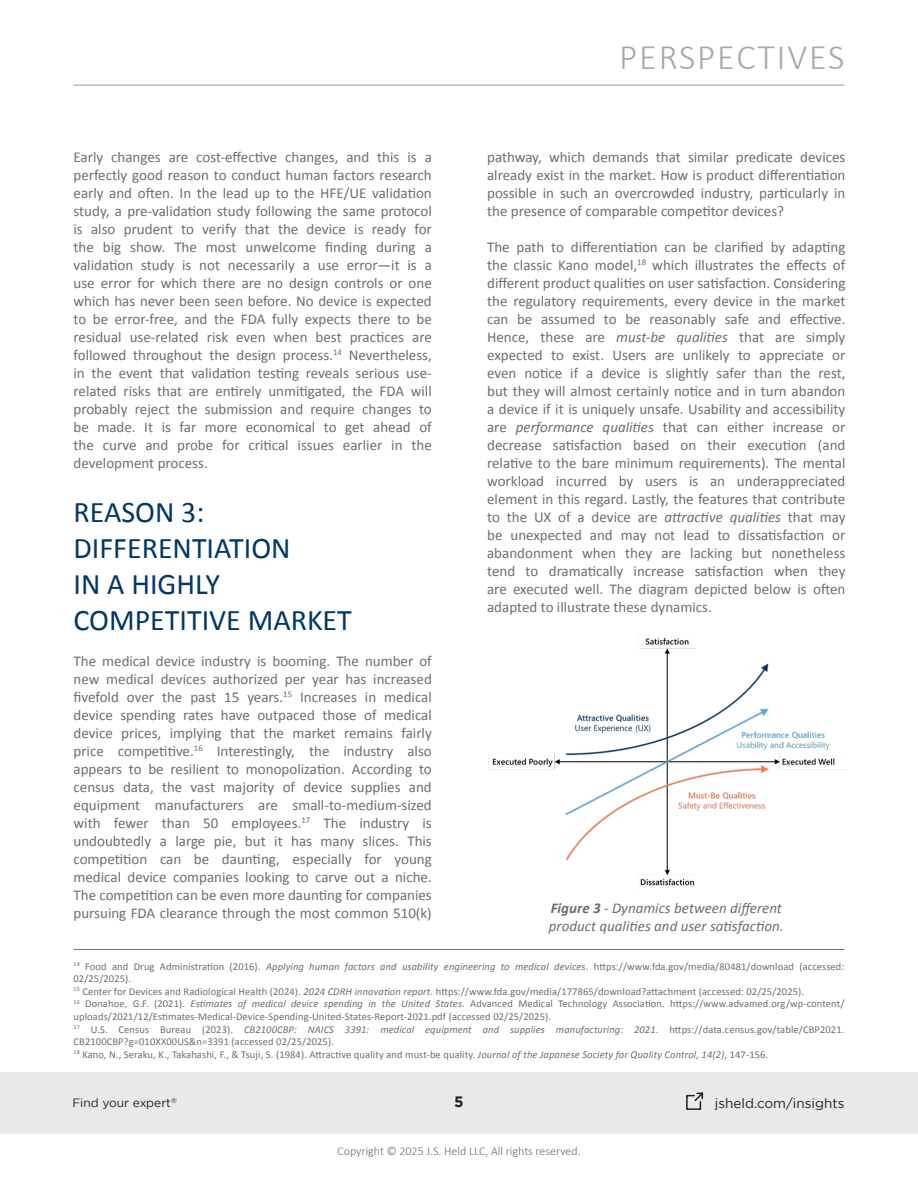
<style>
.page{position:relative;width:918px;height:1188px;background:#fff}
.page>*{position:absolute;margin:0;border:0;box-sizing:border-box;transform-origin:0 0}
.t1{font:300 36px "Calibri";letter-spacing:.05em;color:#a6a8aa}
.Main_Titles{font:30px/36px "Calibri";color:#003764}
.Text_Styles{font:15px/18px "Calibri";color:#6d6e70;text-align:justify}
.t2{font:italic 15px/18px "Calibri";color:#6d6e70}
.t3{font:700 15px "Gotham";color:#231f20}
.t4{font:13.5px "Gotham";color:#231f20}
.t5{font:300 12px "Calibri";color:#6d6e70}
.t6{font:12px "Gotham";color:#241f21}
.t7{font:10.5px/12.6px "Calibri";letter-spacing:.01em;color:#6d6e70}
.t8{font:7.05px "Gotham";color:#241f21}
.s1{font-style:italic}
.s2{font-weight:700}
</style>
<div class="page">
<div style="left:0;top:1072px;width:918px;height:62px;background:#e9e9e9"></div>
<hr style="left:74px;top:85px;width:770px;height:1px;background:#a6a8ab">
<svg style="left:686px;top:1092px;width:18px;height:18px"></svg>
<hr style="left:74px;top:949px;width:770px;height:1px;background:#6d6e70">
<img style="left:488px;top:638px;width:357px;height:248px">
<p class="Text_Styles" style="left:74px;top:147px;width:360px">Early changes are cost-effective changes, and this is a perfectly good reason to conduct human factors research early and often. In the lead up to the HFE/UE validation study, a pre-validation study following the same protocol is also prudent to verify that the device is ready for the big show. The most unwelcome finding during a validation study is not necessarily a use error—it is a use error for which there are no design controls or one which has never been seen before. No device is expected to be error-free, and the FDA fully expects there to be residual use-related risk even when best practices are followed throughout the design process.<sup>14</sup> Nevertheless, in the event that validation testing reveals serious use&shy;related risks that are entirely unmitigated, the FDA will probably reject the submission and require changes to be made. It is far more economical to get ahead of the curve and probe for critical issues earlier in the development process.</p>
<p class="Main_Titles" style="left:74px;top:493px;width:280px">REASON 3:<br>DIFFERENTIATION<br>IN A HIGHLY<br>COMPETITIVE MARKET</p>
<p class="Text_Styles" style="left:74px;top:651px;width:360px">The medical device industry is booming. The number of new medical devices authorized per year has increased fivefold over the past 15 years.<sup>15</sup> Increases in medical device spending rates have outpaced those of medical device prices, implying that the market remains fairly price competitive.<sup>16</sup> Interestingly, the industry also appears to be resilient to monopolization. According to census data, the vast majority of device supplies and equipment manufacturers are small-to-medium-sized with fewer than 50 employees.<sup>17</sup> The industry is undoubtedly a large pie, but it has many slices. This competition can be daunting, especially for young medical device companies looking to carve out a niche.<br>The competition can be even more daunting for companies pursuing FDA clearance through the most common 510(k)</p>
<h1 class="t1" style="left:619px;top:35px;width:227px">PERSPECTIVES</h1>
<p class="Text_Styles" style="left:487px;top:147px;width:360px">pathway, which demands that similar predicate devices already exist in the market. How is product differentiation possible in such an overcrowded industry, particularly in the presence of comparable competitor devices?</p>
<p class="Text_Styles" style="left:487px;top:237px;width:360px">The path to differentiation can be clarified by adapting the classic Kano model,<sup>18</sup> which illustrates the effects of different product qualities on user satisfaction. Considering the regulatory requirements, every device in the market can be assumed to be reasonably safe and effective.<br>Hence, these are <span class="s1">must-be qualities</span> that are simply expected to exist. Users are unlikely to appreciate or even notice if a device is slightly safer than the rest, but they will almost certainly notice and in turn abandon a device if it is uniquely unsafe. Usability and accessibility are <span class="s1">performance qualities</span> that can either increase or decrease satisfaction based on their execution (and relative to the bare minimum requirements). The mental workload incurred by users is an underappreciated element in this regard. Lastly, the features that contribute to the UX of a device are <span class="s1">attractive qualities</span> that may be unexpected and may not lead to dissatisfaction or abandonment when they are lacking but nonetheless tend to dramatically increase satisfaction when they are executed well. The diagram depicted below is often adapted to illustrate these dynamics.</p>
<p class="t2" style="left:549px;top:899px;width:236px"><span class="s2">Figure 3</span> - Dynamics between different product qualities and user satisfaction.</p>
<p class="t7" style="left:74px;top:959px;width:772px"><sup>14</sup> Food and Drug Administration (2016). <span class="s1">Applying human factors and usability engineering to medical devices</span>. https://www.fda.gov/media/80481/download (accessed:<br>02/25/2025).</p>
<p class="t7" style="left:74px;top:985px;width:732px"><sup>15</sup> Center for Devices and Radiological Health (2024). <span class="s1">2024 CDRH innovation report</span>. https://www.fda.gov/media/177865/download?attachment (accessed: 02/25/2025).</p>
<p class="t7" style="left:74px;top:997px;width:772px"><sup>16</sup> Donahoe, G.F. (2021). <span class="s1">Estimates of medical device spending in the United States</span>. Advanced Medical Technology Association. https://www.advamed.org/wp-content/ uploads/2021/12/Estimates-Medical-Device-Spending-United-States-Report-2021.pdf (accessed 02/25/2025).</p>
<p class="t7" style="left:74px;top:1022px;width:772px"><sup>17</sup> U.S. Census Bureau (2023). <span class="s1">CB2100CBP: NAICS 3391: medical equipment and supplies manufacturing: 2021</span>. https://data.census.gov/table/CBP2021.<br>CB2100CBP?g=010XX00US&amp;n=3391 (accessed 02/25/2025).</p>
<p class="t7" style="left:74px;top:1048px;width:696px"><sup>18</sup> Kano, N., Seraku, K., Takahashi, F., &amp; Tsuji, S. (1984). Attractive quality and must-be quality. <span class="s1">Journal of the Japanese Society for Quality Control, 14(2)</span>, 147-156.</p>
<p class="t6" style="left:72px;top:1096px;width:100px">Find your expert</p>
<p class="t3" style="left:454px;top:1093px;width:11px">5</p>
<p class="t4" style="left:715px;top:1095px;width:131px">jsheld.com/insights</p>
<p class="t8" style="left:171px;top:1096px;width:7px">®</p>
<p class="t5" style="left:337px;top:1144px;width:245px">Copyright © 2025 J.S. Held LLC, All rights reserved.</p>
</div>
